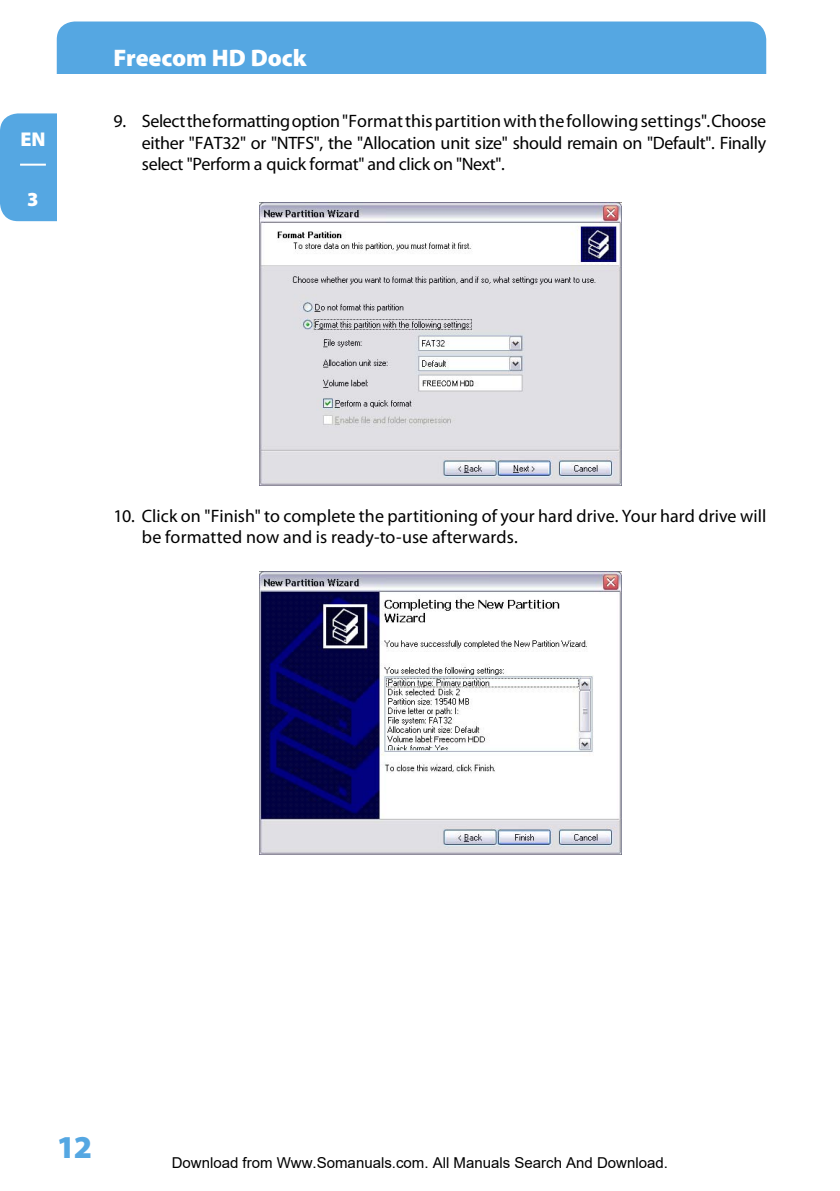
<style>
.page{position:relative;width:840px;height:1191px;background:#fff}
.page>*{position:absolute;margin:0;border:0;box-sizing:border-box;transform-origin:0 0}
.t1{font:900 32px "Myriad Pro";color:#55a7e2}
.t2{font:900 24px "Myriad Pro";color:#fff}
.t3{font:900 20px "Myriad Pro";color:#fff}
.t4{font:18px/21.6px "Myriad Pro";letter-spacing:.005em;color:#000;text-align:justify}
.t5{font:15px "Arial";color:#000}
</style>
<div class="page">
<div style="left:57px;top:22px;width:708px;height:52px;background:#55a7e2"></div>
<div style="left:0;top:113px;width:57px;height:108px;background:#55a7e2"></div>
<hr style="left:20px;top:164px;width:26px;height:2px;background:#fff">
<img style="left:259px;top:203px;width:362px;height:283px">
<img style="left:259px;top:571px;width:362px;height:283px">
<p class="t3" style="left:20px;top:126px;width:27px">EN</p>
<p class="t3" style="left:27px;top:186px;width:11px">3</p>
<h2 class="t2" style="left:113px;top:42px;width:194px">Freecom HD Dock</h2>
<p class="t4" style="left:142px;top:110px;width:625px;text-indent:-28px">9. Select the formatting option "Format this partition with the following settings". Choose either "FAT32" or "NTFS", the "Allocation unit size" should remain on "Default". Finally select "Perform a quick format" and click on "Next".</p>
<p class="t4" style="left:142px;top:504px;width:625px;text-indent:-28px">10. Click on "Finish" to complete the partitioning of your hard drive. Your hard drive will be formatted now and is ready-to-use afterwards.</p>
<h1 class="t1" style="left:57px;top:1126px;width:34px">12</h1>
<p class="t5" style="left:172px;top:1154px;width:497px">Download from Www.Somanuals.com. All Manuals Search And Download.</p>
</div>
